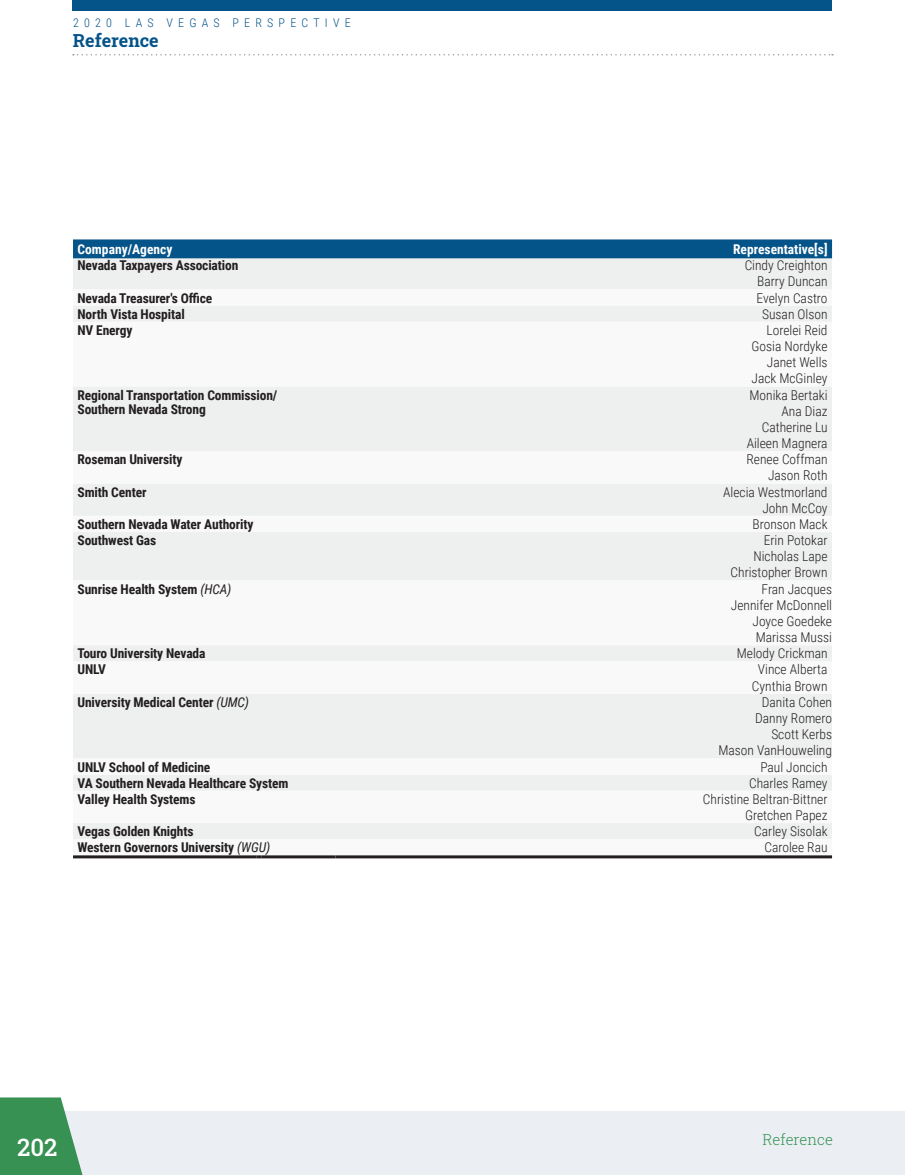
<style>
.page{position:relative;width:905px;height:1175px;background:#fff}
.page>*{position:absolute;margin:0;border:0;box-sizing:border-box;transform-origin:0 0}
.t1{font:500 24px "Roboto Slab";color:#fff}
.t2{font:700 18px "Roboto Slab";color:#045389}
.t3{font:300 15px "Roboto Slab";color:#369153}
.tbl-entry{font:300 13.5px/16.2px "Roboto Condensed";color:#231f20;text-align:right}
.tbl-leftcol{font:700 13.5px/14.2px "Roboto Condensed";letter-spacing:-.01em;color:#231f20}
.tbl-header-ko{font:700 13.5px "Roboto Condensed";color:#fff}
.t4{font:300 12px "Roboto Condensed";letter-spacing:.435em;color:#045389}
.s1{font-weight:400;font-style:italic}
</style>
<div class="page">
<div style="left:73px;top:239px;width:759px;height:19px;background:#045389"></div>
<div style="left:73px;top:258px;width:759px;height:31px;background:#eeefef"></div>
<svg style="left:73px;top:306px;width:759px;height:533px;fill:#eeefef"></svg>
<hr style="left:73px;top:855px;width:184px;height:3px;background:#231f20">
<svg style="left:257px;top:855px;width:4px;height:3px"></svg>
<hr style="left:261px;top:855px;width:74px;height:3px;background:#231f20">
<hr style="left:335px;top:855px;width:497px;height:3px;background:#231f20">
<div style="left:56px;top:1111px;width:848px;height:63px;background:#ebeff3"></div>
<svg style="left:0;top:1097px;width:83px;height:77px;background:#519f6a"></svg>
<div style="left:73px;top:0;width:759px;height:11px;background:#045389"></div>
<svg style="left:73px;top:54px;width:760px;height:2px"></svg>
<p class="t4" style="left:73px;top:14px;width:279px">2020 LAS VEGAS PERSPECTIVE</p>
<h2 class="t2" style="left:73px;top:28px;width:87px">Reference</h2>
<p class="tbl-header-ko" style="left:77px;top:240px;width:96px">Company/Agency</p>
<p class="tbl-header-ko" style="left:733px;top:240px;width:96px">Representative[s]</p>
<p class="tbl-leftcol" style="left:77px;top:258px;width:162px">Nevada Taxpayers Association</p>
<p class="tbl-entry" style="left:744px;top:257px;width:84px">Cindy Creighton<br>Barry Duncan</p>
<p class="tbl-leftcol" style="left:77px;top:290px;width:136px">Nevada Treasurer's Office</p>
<p class="tbl-entry" style="left:756px;top:289px;width:72px">Evelyn Castro</p>
<p class="tbl-leftcol" style="left:77px;top:306px;width:109px">North Vista Hospital</p>
<p class="tbl-entry" style="left:762px;top:305px;width:67px">Susan Olson</p>
<p class="tbl-leftcol" style="left:77px;top:322px;width:56px">NV Energy</p>
<p class="tbl-entry" style="left:751px;top:321px;width:78px">Lorelei Reid<br>Gosia Nordyke<br>Janet Wells<br>Jack McGinley</p>
<p class="tbl-leftcol" style="left:77px;top:387px;width:201px">Regional Transportation Commission/<br>Southern Nevada Strong</p>
<p class="tbl-entry" style="left:746px;top:386px;width:82px">Monika Bertaki<br>Ana Diaz<br>Catherine Lu<br>Aileen Magnera</p>
<p class="tbl-leftcol" style="left:77px;top:452px;width:106px">Roseman University</p>
<p class="tbl-entry" style="left:746px;top:451px;width:83px">Renee Coffman<br>Jason Roth</p>
<p class="tbl-leftcol" style="left:77px;top:484px;width:71px">Smith Center</p>
<p class="tbl-entry" style="left:723px;top:483px;width:106px">Alecia Westmorland<br>John McCoy</p>
<p class="tbl-leftcol" style="left:77px;top:516px;width:177px">Southern Nevada Water Authority</p>
<p class="tbl-entry" style="left:752px;top:515px;width:76px">Bronson Mack</p>
<p class="tbl-leftcol" style="left:77px;top:532px;width:80px">Southwest Gas</p>
<p class="tbl-entry" style="left:730px;top:531px;width:98px">Erin Potokar<br>Nicholas Lape<br>Christopher Brown</p>
<p class="tbl-leftcol" style="left:77px;top:581px;width:155px">Sunrise Health System <span class="s1">(HCA)</span></p>
<p class="tbl-entry" style="left:731px;top:580px;width:103px">Fran Jacques<br>Jennifer McDonnell<br>Joyce Goedeke<br>Marissa Mussi</p>
<p class="tbl-leftcol" style="left:77px;top:646px;width:129px">Touro University Nevada</p>
<p class="tbl-entry" style="left:736px;top:645px;width:92px">Melody Crickman</p>
<p class="tbl-leftcol" style="left:77px;top:662px;width:30px">UNLV</p>
<p class="tbl-entry" style="left:752px;top:661px;width:77px;text-align:center">Vince Alberta<br>Cynthia Brown</p>
<p class="tbl-leftcol" style="left:77px;top:694px;width:173px">University Medical Center <span class="s1">(UMC)</span></p>
<p class="tbl-entry" style="left:718px;top:693px;width:115px">Danita Cohen<br>Danny Romero<br>Scott Kerbs<br>Mason VanHouweling</p>
<p class="tbl-leftcol" style="left:77px;top:759px;width:134px">UNLV School of Medicine</p>
<p class="tbl-entry" style="left:760px;top:758px;width:69px">Paul Joncich</p>
<p class="tbl-leftcol" style="left:77px;top:775px;width:212px">VA Southern Nevada Healthcare System</p>
<p class="tbl-entry" style="left:749px;top:774px;width:80px">Charles Ramey</p>
<p class="tbl-leftcol" style="left:77px;top:791px;width:120px">Valley Health Systems</p>
<p class="tbl-entry" style="left:703px;top:790px;width:126px">Christine Beltran-Bittner<br>Gretchen Papez</p>
<p class="tbl-leftcol" style="left:78px;top:823px;width:117px">Vegas Golden Knights</p>
<p class="tbl-entry" style="left:754px;top:822px;width:75px">Carley Sisolak</p>
<p class="tbl-leftcol" style="left:78px;top:839px;width:194px">Western Governors University <span class="s1">(WGU)</span></p>
<p class="tbl-entry" style="left:764px;top:839px;width:65px">Carolee Rau</p>
<h1 class="t1" style="left:17px;top:1131px;width:42px">202</h1>
<p class="t3" style="left:762px;top:1129px;width:72px">Reference</p>
</div>
